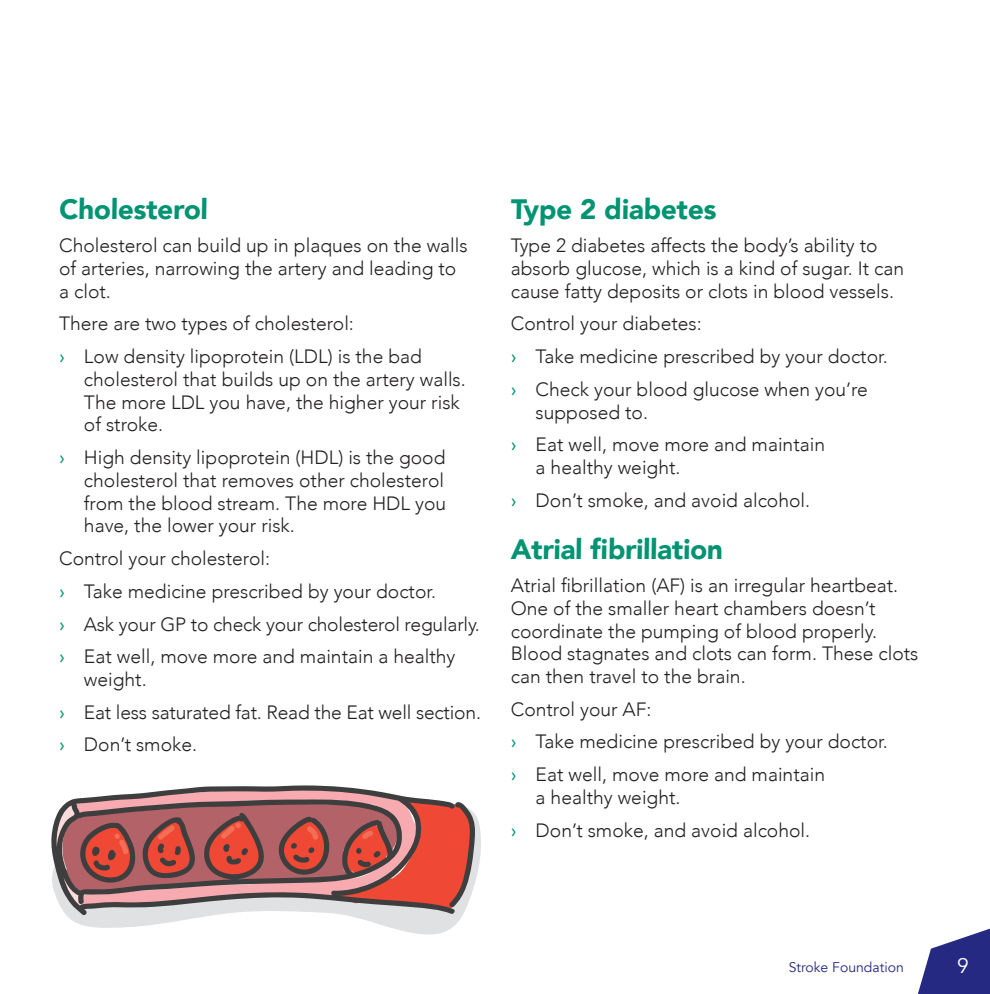
<style>
.page{position:relative;width:990px;height:994px;background:#fff}
.page>*{position:absolute;margin:0;border:0;box-sizing:border-box;transform-origin:0 0}
.t1{font:900 28px "Avenir";color:#009472}
.t2{font:21px "Avenir";color:#fff}
.t3{font:300 19.25px/22.8px "Avenir";color:#231f20}
.t4{font:14px "Avenir";color:#252982}
.s1{font-weight:400;color:#009472}
</style>
<div class="page">
<svg style="left:67px;top:815px;width:414px;height:120px"></svg>
<svg style="left:51px;top:785px;width:405px;height:131px"></svg>
<svg style="left:53px;top:799px;width:422px;height:110px;background:#ae6460"></svg>
<svg style="left:918px;top:928px;width:72px;height:66px"></svg>
<h1 class="t1" style="left:59px;top:186px;width:151px">Cholesterol</h1>
<p class="t3" style="left:59px;top:234px;width:410px">Cholesterol can build up in plaques on the walls of arteries, narrowing the artery and leading to a clot.</p>
<p class="t3" style="left:59px;top:307px;width:364px;line-height:32.7px">There are two types of cholesterol:<br><span class="s1">›</span> Low density lipoprotein (LDL) is the bad</p>
<p class="t3" style="left:84px;top:368px;width:383px">cholesterol that builds up on the artery walls.<br>The more LDL you have, the higher your risk of stroke.</p>
<p class="t3" style="left:84px;top:446px;width:364px;text-align:justify;text-indent:-25px"><span class="s1">›</span> High density lipoprotein (HDL) is the good cholesterol that removes other cholesterol from the blood stream. The more HDL you have, the lower your risk.</p>
<p class="t3" style="left:59px;top:542px;width:422px;line-height:32.7px">Control your cholesterol:<br><span class="s1">›</span> Take medicine prescribed by your doctor.<br><span class="s1">›</span> Ask your GP to check your cholesterol regularly. <span class="s1">›</span> Eat well, move more and maintain a healthy</p>
<p class="t3" style="left:59px;top:662px;width:423px;line-height:32.7px;text-indent:25px">weight.<br><span class="s1">›</span> Eat less saturated fat. Read the Eat well section. <span class="s1">›</span> Don’t smoke.</p>
<h1 class="t1" style="left:511px;top:186px;width:208px">Type 2 diabetes</h1>
<p class="t3" style="left:511px;top:234px;width:395px">Type 2 diabetes affects the body’s ability to absorb glucose, which is a kind of sugar. It can cause fatty deposits or clots in blood vessels.</p>
<p class="t3" style="left:511px;top:307px;width:378px;line-height:32.7px">Control your diabetes:<br><span class="s1">›</span> Take medicine prescribed by your doctor. <span class="s1">›</span> Check your blood glucose when you’re</p>
<p class="t3" style="left:511px;top:395px;width:316px;line-height:32.7px;text-indent:25px">supposed to.<br><span class="s1">›</span> Eat well, move more and maintain</p>
<p class="t3" style="left:511px;top:451px;width:301px;line-height:32.7px;text-indent:25px">a healthy weight.<br><span class="s1">›</span> Don’t smoke, and avoid alcohol.</p>
<h1 class="t1" style="left:511px;top:525px;width:214px">Atrial fibrillation</h1>
<p class="t3" style="left:511px;top:574px;width:409px">Atrial fibrillation (AF) is an irregular heartbeat.<br>One of the smaller heart chambers doesn’t coordinate the pumping of blood properly.<br>Blood stagnates and clots can form. These clots can then travel to the brain.</p>
<p class="t3" style="left:511px;top:692px;width:378px;line-height:32.7px">Control your AF:<br><span class="s1">›</span> Take medicine prescribed by your doctor. <span class="s1">›</span> Eat well, move more and maintain</p>
<p class="t3" style="left:511px;top:780px;width:301px;line-height:32.7px;text-indent:25px">a healthy weight.<br><span class="s1">›</span> Don’t smoke, and avoid alcohol.</p>
<p class="t4" style="left:788px;top:958px;width:117px">Stroke Foundation</p>
<p class="t2" style="left:957px;top:952px;width:13px">9</p>
</div>
